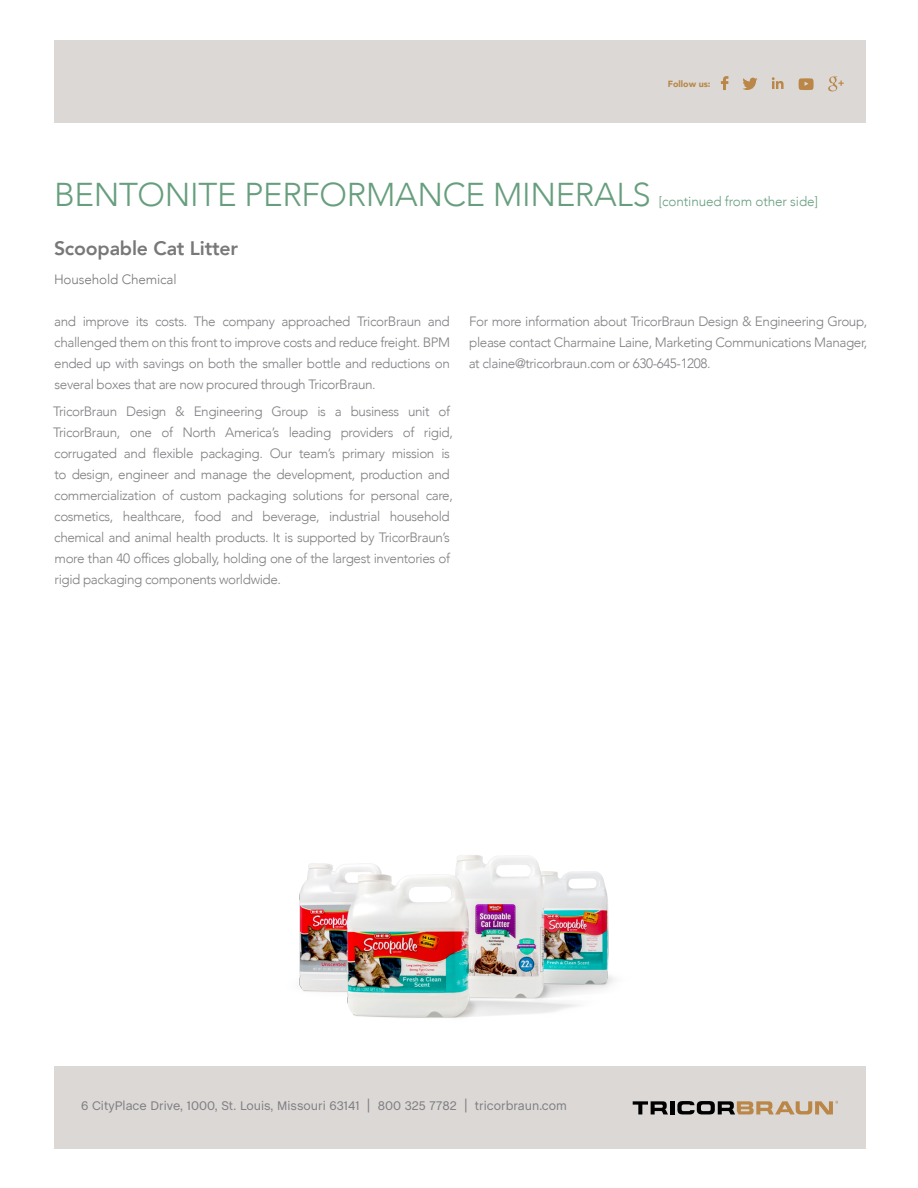
<style>
.page{position:relative;width:918px;height:1188px;background:#fff}
.page>*{position:absolute;margin:0;border:0;box-sizing:border-box;transform-origin:0 0}
.t1{font:300 33px "Avenir";letter-spacing:-.01em;color:#679e7d}
.t2{font:800 19.5px "Avenir";letter-spacing:-.01em;color:#787878}
.t3{font:300 13.5px/21px "Avenir";letter-spacing:-.03em;color:#807f83;text-align:justify}
.t4{font:300 13.5px "Avenir";letter-spacing:-.01em;color:#679e7d}
.t5{font:300 13.5px "Avenir";letter-spacing:-.01em;color:#787878}
.t6{font:12.75px "Chalet";color:#807f83}
.t7{font:900 8.85px "Avenir";color:#b98747}
.s1{font-size:15.3px}
</style>
<div class="page">
<div style="left:54px;top:1066px;width:811px;height:83px;background:#dbd8d6"></div>
<hr style="left:670px;top:1101px;width:4px;height:13px;background:#000">
<svg style="left:633px;top:1101px;width:35px;height:13px"></svg>
<svg style="left:677px;top:1101px;width:161px;height:13px"></svg>
<div style="left:54px;top:40px;width:811px;height:83px;background:#dbd8d6"></div>
<svg style="left:772px;top:77px;width:12px;height:12px"></svg>
<svg style="left:742px;top:78px;width:16px;height:12px"></svg>
<svg style="left:828px;top:76px;width:16px;height:15px"></svg>
<svg style="left:799px;top:78px;width:15px;height:12px"></svg>
<svg style="left:721px;top:76px;width:7px;height:14px"></svg>
<img style="left:299px;top:855px;width:315px;height:163px">
<p class="t7" style="left:668px;top:77px;width:44px">Follow us:</p>
<h1 class="t1" style="left:54px;top:175px;width:598px">BENTONITE PERFORMANCE MINERALS</h1>
<p class="t4" style="left:659px;top:193px;width:161px">[continued from other side]</p>
<h2 class="t2" style="left:54px;top:233px;width:186px">Scoopable Cat Litter</h2>
<p class="t5" style="left:54px;top:271px;width:124px">Household Chemical</p>
<p class="t3" style="left:54px;top:310px;width:397px">and improve its costs. The company approached TricorBraun and challenged them on this front to improve costs and reduce freight. BPM ended up with savings on both the smaller bottle and reductions on several boxes that are now procured through TricorBraun.</p>
<p class="t3" style="left:53px;top:401px;width:401px;text-align:left">TricorBraun Design &amp; Engineering Group is a business unit of TricorBraun, one of North America’s leading providers of rigid, corrugated and flexible packaging. Our team’s primary mission is to design, engineer and manage the development, production and commercialization of custom packaging solutions for personal care, cosmetics, healthcare, food and beverage, industrial household chemical and animal health products. It is supported by TricorBraun’s more than 40 offices globally, holding one of the largest inventories of rigid packaging components worldwide.</p>
<p class="t3" style="left:469px;top:311px;width:400px">For more information about TricorBraun Design &amp; Engineering Group, please contact Charmaine Laine, Marketing Communications Manager, at claine@tricorbraun.com or 630-645-1208.</p>
<p class="t6" style="left:81px;top:1098px;width:488px">6 CityPlace Drive, 1000, St. Louis, Missouri 63141 <span class="s1">|</span> 800 325 7782 <span class="s1">|</span> tricorbraun.com</p>
</div>
